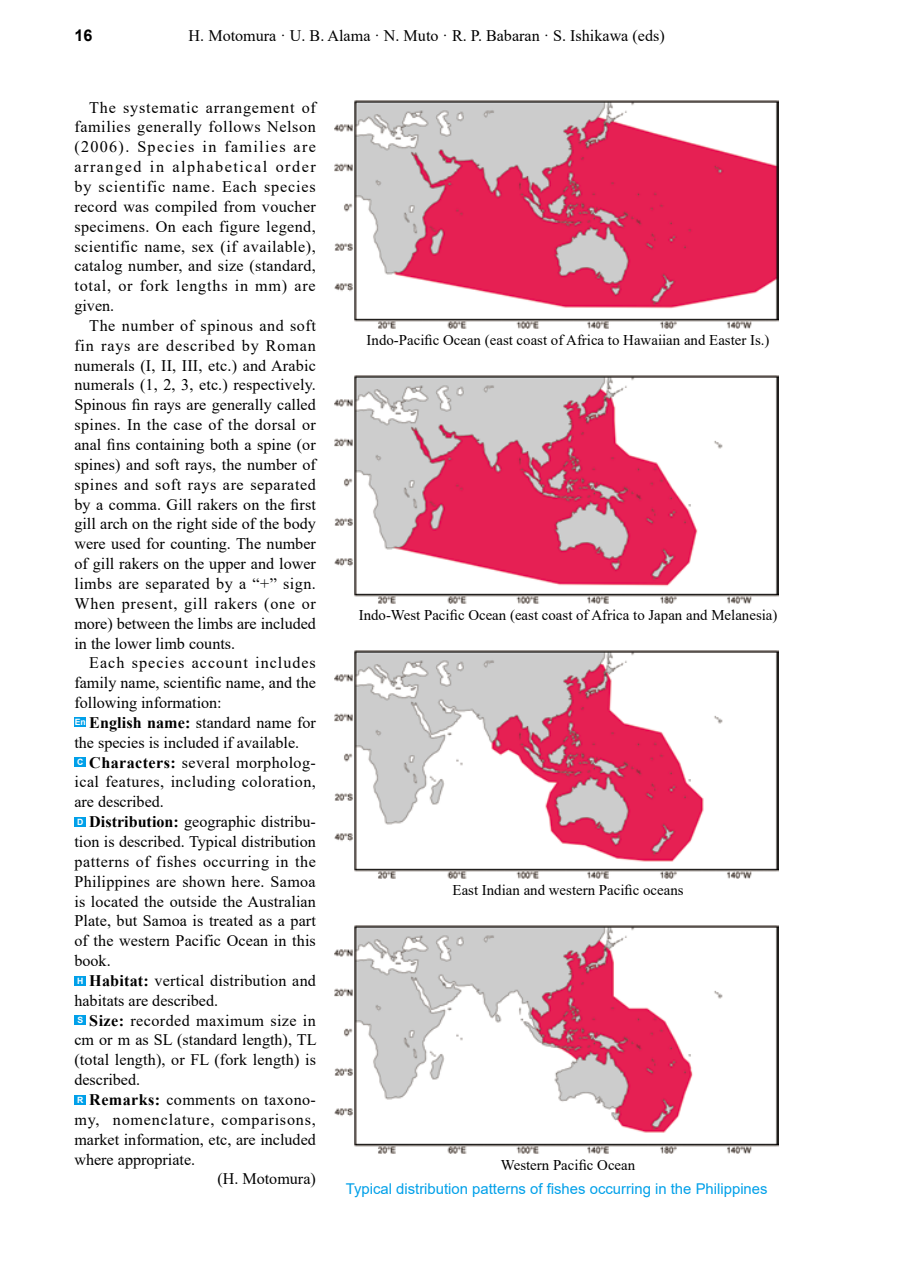
<style>
.page{position:relative;width:903px;height:1275px;background:#fff}
.page>*{position:absolute;margin:0;border:0;box-sizing:border-box;transform-origin:0 0}
.t1{font:16.1px/19.8px "Times New Roman";letter-spacing:.01em;color:#000}
.t2{font:16.1px "Times New Roman";letter-spacing:.03em;color:#000}
.t3{font:16.1px/19.8px "Times New Roman";letter-spacing:.04em;color:#000;text-align:right}
.t4{font:16.1px "Times New Roman";letter-spacing:.035em;color:#000}
.t5{font:16.1px "Times New Roman";letter-spacing:.045em;color:#000}
.t6{font:16.1px "Times New Roman";letter-spacing:.055em;color:#000}
.t7{font:16.1px "Times New Roman";letter-spacing:.05em;color:#000}
.t8{font:16.1px "Times New Roman";letter-spacing:.06em;color:#000}
.t9{font:16.1px "Times New Roman";letter-spacing:.08em;color:#000}
.t10{font:16.1px "Times New Roman";letter-spacing:.095em;color:#000}
.t11{font:700 16.1px "Arial";color:#000}
.t12{font:14.88px "Times New Roman";color:#000}
.t13{font:14.88px "Arial";color:#00a0e9}
.t14{font:700 8.75px "Arial";color:#fff}
.s1{font-weight:700}
</style>
<div class="page">
<img style="left:334px;top:100px;width:445px;height:228px">
<img style="left:334px;top:375px;width:445px;height:229px">
<img style="left:334px;top:650px;width:445px;height:229px">
<img style="left:334px;top:925px;width:445px;height:229px">
<div style="left:74px;top:718px;width:12px;height:9px;background:#00a0e9"></div>
<div style="left:74px;top:757px;width:12px;height:10px;background:#00a0e9"></div>
<div style="left:74px;top:817px;width:12px;height:9px;background:#00a0e9"></div>
<div style="left:74px;top:1015px;width:12px;height:10px;background:#00a0e9"></div>
<div style="left:74px;top:976px;width:12px;height:9px;background:#00a0e9"></div>
<div style="left:74px;top:1095px;width:12px;height:9px;background:#00a0e9"></div>
<p class="t11" style="left:74px;top:24px;width:19px">16</p>
<p class="t1" style="left:189px;top:25px;width:477px">H. Motomura · U B. . Alama · N. Muto · R .P. Babaran · .S Ishikawa (eds(</p>
<p class="t3" style="left:74px;top:97px;width:243px">The systematic arrangement of families generally follows Nelson are</p>
<p class="t1" style="left:74px;top:137px;width:56px">(2006 .)</p>
<p class="t9" style="left:137px;top:136px;width:59px">Species</p>
<p class="t1" style="left:203px;top:137px;width:15px">in</p>
<p class="t9" style="left:224px;top:136px;width:63px">families</p>
<p class="t1" style="left:74px;top:156px;width:243px">arranged<br>by scientific name. Each species record was compiled from voucher specimens. On each figure legend, scientific name, sex (if available ,( catalog number, and size (standard, total, or fork lengths in mm) are given.</p>
<p class="t4" style="left:89px;top:314px;width:228px">The number of spinous and soft</p>
<p class="t6" style="left:74px;top:334px;width:243px">fin rays are described by Roman</p>
<p class="t1" style="left:74px;top:355px;width:243px">numerals ( ,I II, III, etc.) and Arabic</p>
<p class="t1" style="left:74px;top:375px;width:243px">numerals (1, 2, 3, etc ) . respectively.</p>
<p class="t1" style="left:74px;top:395px;width:243px">Spinous fin rays are generally called</p>
<p class="t1" style="left:74px;top:414px;width:243px">spines. In the case of the dorsal or</p>
<p class="t1" style="left:74px;top:434px;width:243px">anal fins containing both a spine (or</p>
<p class="t1" style="left:74px;top:454px;width:243px">spines) and soft rays, the number of</p>
<p class="t4" style="left:74px;top:473px;width:243px">spines and soft rays are separated</p>
<p class="t1" style="left:74px;top:494px;width:243px">by a comma. Gill rakers on the first</p>
<p class="t1" style="left:74px;top:514px;width:243px">gill arch on the right side of the body</p>
<p class="t1" style="left:74px;top:533px;width:243px">were used for counting. The number</p>
<p class="t1" style="left:74px;top:553px;width:243px">of gill rakers on the upper and lower</p>
<p class="t2" style="left:74px;top:572px;width:243px">limbs are separated by a “+” sign.</p>
<p class="t5" style="left:74px;top:592px;width:243px">When present, gill rakers (one or</p>
<p class="t1" style="left:74px;top:613px;width:243px">more) between the limbs are included</p>
<p class="t1" style="left:74px;top:633px;width:162px">in the lower limb counts.</p>
<p class="t8" style="left:255px;top:652px;width:62px">includes</p>
<p class="t1" style="left:150px;top:156px;width:16px">in</p>
<p class="t10" style="left:172px;top:155px;width:96px">alphabetical</p>
<p class="t1" style="left:276px;top:156px;width:42px">order</p>
<p class="t1" style="left:74px;top:653px;width:243px;text-indent:15px">Each<br>family name, scientific name, and the following information:</p>
<p class="t1" style="left:74px;top:712px;width:243px;text-indent:15px"><span class="s1">English name:</span> standard name for the species is included if available.</p>
<p class="t2" style="left:74px;top:771px;width:243px">ical features, including coloration,</p>
<p class="t8" style="left:132px;top:652px;width:54px">species</p>
<p class="t8" style="left:192px;top:652px;width:58px">account</p>
<p class="t14" style="left:75px;top:716px;width:13px">En</p>
<p class="t14" style="left:77px;top:756px;width:8px">C</p>
<p class="t1" style="left:89px;top:752px;width:228px"><span class="s1">Characters:</span> several morpholog-</p>
<p class="t1" style="left:74px;top:791px;width:91px">are described.</p>
<p class="t1" style="left:74px;top:831px;width:243px">tion is described. Typical distribution</p>
<p class="t1" style="left:89px;top:811px;width:228px"><span class="s1">Distribution:</span> geographic distribu-</p>
<p class="t1" style="left:74px;top:851px;width:243px;text-align:justify">patterns of fishes occurring in the Philippines are shown here. Samoa is located the outside the Australian Plate, but Samoa is treated as a part of the western Pacific Ocean in this book.</p>
<p class="t1" style="left:74px;top:970px;width:243px;text-indent:15px"><span class="s1">Habitat:</span> vertical distribution and habitats are described.</p>
<p class="t1" style="left:74px;top:1010px;width:244px;text-align:justify;text-indent:15px"><span class="s1">Size:</span> recorded maximum size in cm or m as SL (standard length ,) TL (total length ,) or FL (fork length) is described.</p>
<p class="t7" style="left:113px;top:1108px;width:205px">nomenclature, comparisons,</p>
<p class="t14" style="left:77px;top:815px;width:8px">D</p>
<p class="t14" style="left:77px;top:974px;width:8px">H</p>
<p class="t14" style="left:77px;top:1014px;width:7px">S</p>
<p class="t1" style="left:89px;top:1089px;width:228px"><span class="s1">Remarks:</span> comments on taxono-</p>
<p class="t1" style="left:74px;top:1129px;width:243px">market information, etc, are included</p>
<p class="t1" style="left:74px;top:1149px;width:122px">where appropriate.</p>
<p class="t1" style="left:217px;top:1169px;width:100px">H( . Motomura(</p>
<p class="t14" style="left:77px;top:1094px;width:8px">R</p>
<p class="t1" style="left:74px;top:1109px;width:27px">my,</p>
<p class="t12" style="left:367px;top:329px;width:404px">Indo-Pacific Ocean (east coast of Africa to Hawaiian and Easter Is (.</p>
<p class="t12" style="left:359px;top:604px;width:420px">Indo-West Pacific Ocean (east coast of Africa to Japan and Melanesia(</p>
<p class="t12" style="left:452px;top:879px;width:233px">East Indian and western Pacific oceans</p>
<p class="t12" style="left:501px;top:1154px;width:136px">Western Pacific Ocean</p>
<p class="t13" style="left:346px;top:1178px;width:423px">Typical distribution patterns of fishes occurring in the Philippines</p>
</div>
